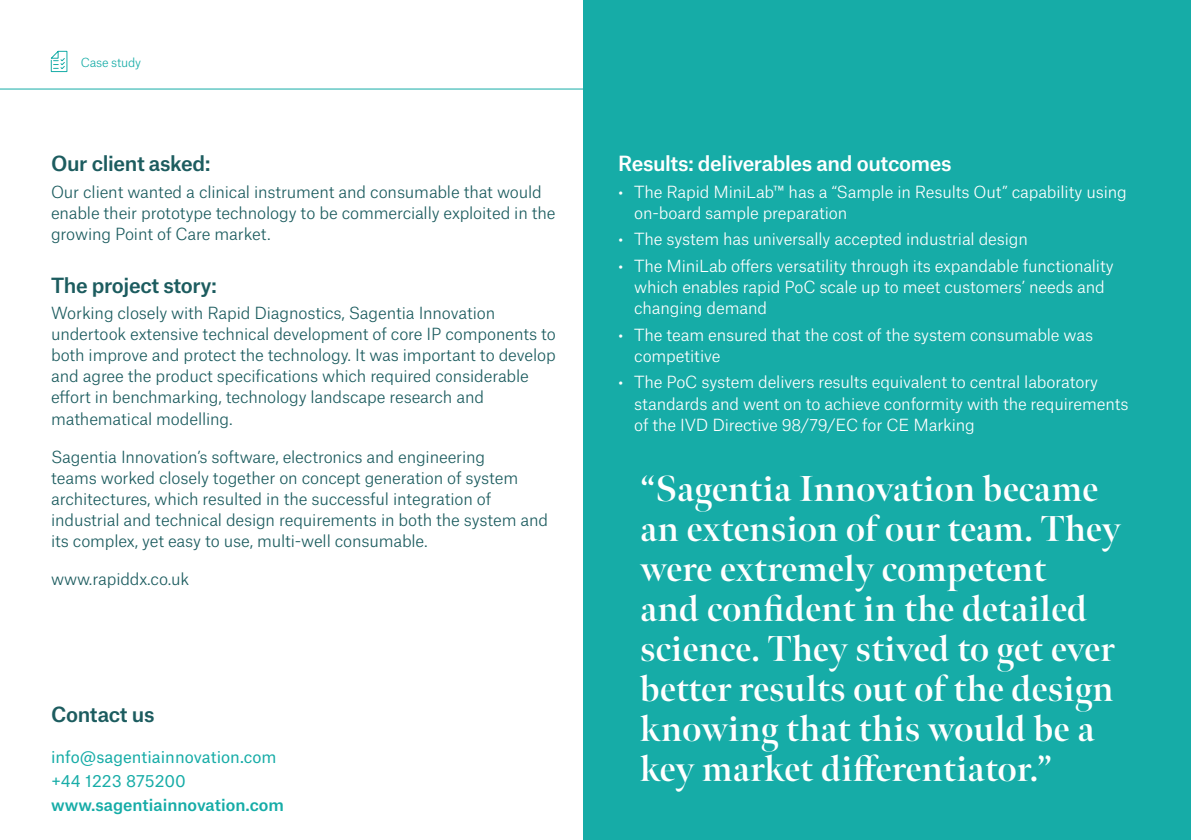
<style>
.page{position:relative;width:1191px;height:840px;background:#fff}
.page>*{position:absolute;margin:0;border:0;box-sizing:border-box;transform-origin:0 0}
.t1{font:700 36px/40px "Meno Banner";letter-spacing:.01em;color:#fff}
.t2{font:500 20px "Atlas Grotesk";letter-spacing:-.02em;color:#1c5c5f}
.t3{font:500 20px "Atlas Grotesk";letter-spacing:-.02em;color:#fff}
.t4{font:300 16px/21px "Atlas Grotesk";letter-spacing:-.01em;color:#1c5c5f}
.t5{font:300 16px/21px "Atlas Grotesk";letter-spacing:-.01em;color:#fff}
.t6{font:16px/24px "Atlas Grotesk";color:#16aca7}
.t7{font:500 16px "Atlas Grotesk";color:#16aca7}
.t8{font:300 12px "Atlas Grotesk";letter-spacing:-.02em;color:#16aca7}
</style>
<div class="page">
<div style="left:583px;top:0;width:608px;height:839px;background:#16aca7"></div>
<hr style="left:0;top:88px;width:583px;height:1px;background:#16aca7">
<svg style="left:50px;top:51px;width:17px;height:21px"></svg>
<p class="t8" style="left:81px;top:53px;width:62px">Case study</p>
<p class="t2" style="left:51px;top:147px;width:161px">Our client asked:</p>
<p class="t4" style="left:51px;top:179px;width:506px">Our client wanted a clinical instrument and consumable that would enable their prototype technology to be commercially exploited in the growing Point of Care market.</p>
<p class="t2" style="left:51px;top:268px;width:167px">The project story:</p>
<p class="t4" style="left:51px;top:301px;width:506px">Working closely with Rapid Diagnostics, Sagentia Innovation undertook extensive technical development of core IP components to both improve and protect the technology. It was important to develop and agree the product specifications which required considerable effort in benchmarking, technology landscape research and mathematical modelling.</p>
<p class="t4" style="left:51px;top:444px;width:499px">Sagentia Innovation’s software, electronics and engineering<br>teams worked closely together on concept generation of system architectures, which resulted in the successful integration of industrial and technical design requirements in both the system and its complex, yet easy to use, multi-well consumable.</p>
<p class="t4" style="left:51px;top:566px;width:140px">www.rapiddx.co.uk</p>
<p class="t2" style="left:51px;top:697px;width:105px">Contact us</p>
<p class="t6" style="left:51px;top:742px;width:227px">info@sagentiainnovation.com +44 1223 875200</p>
<p class="t7" style="left:51px;top:791px;width:234px">www.sagentiainnovation.com</p>
<p class="t3" style="left:618px;top:147px;width:335px">Results: deliverables and outcomes</p>
<p class="t5" style="left:634px;top:179px;width:494px;text-indent:-16px">• The Rapid MiniLab™ has a “Sample in Results Out” capability using on-board sample preparation</p>
<p class="t5" style="left:618px;top:227px;width:411px">• The system has universally accepted industrial design</p>
<p class="t5" style="left:634px;top:254px;width:481px;text-indent:-16px">• The MiniLab offers versatility through its expandable functionality which enables rapid PoC scale up to meet customers’ needs and changing demand</p>
<p class="t5" style="left:634px;top:322px;width:460px;text-indent:-16px">• The team ensured that the cost of the system consumable was competitive</p>
<p class="t5" style="left:634px;top:370px;width:496px;text-indent:-16px">• The PoC system delivers results equivalent to central laboratory standards and went on to achieve conformity with the requirements of the IVD Directive 98/79/EC for CE Marking</p>
<h1 class="t1" style="left:640px;top:468px;width:482px">“Sagentia Innovation became an extension of our team. They were extremely competent<br>and confident in the detailed science. They stived to get ever better results out of the design knowing that this would be a key market differentiator.”</h1>
</div>
